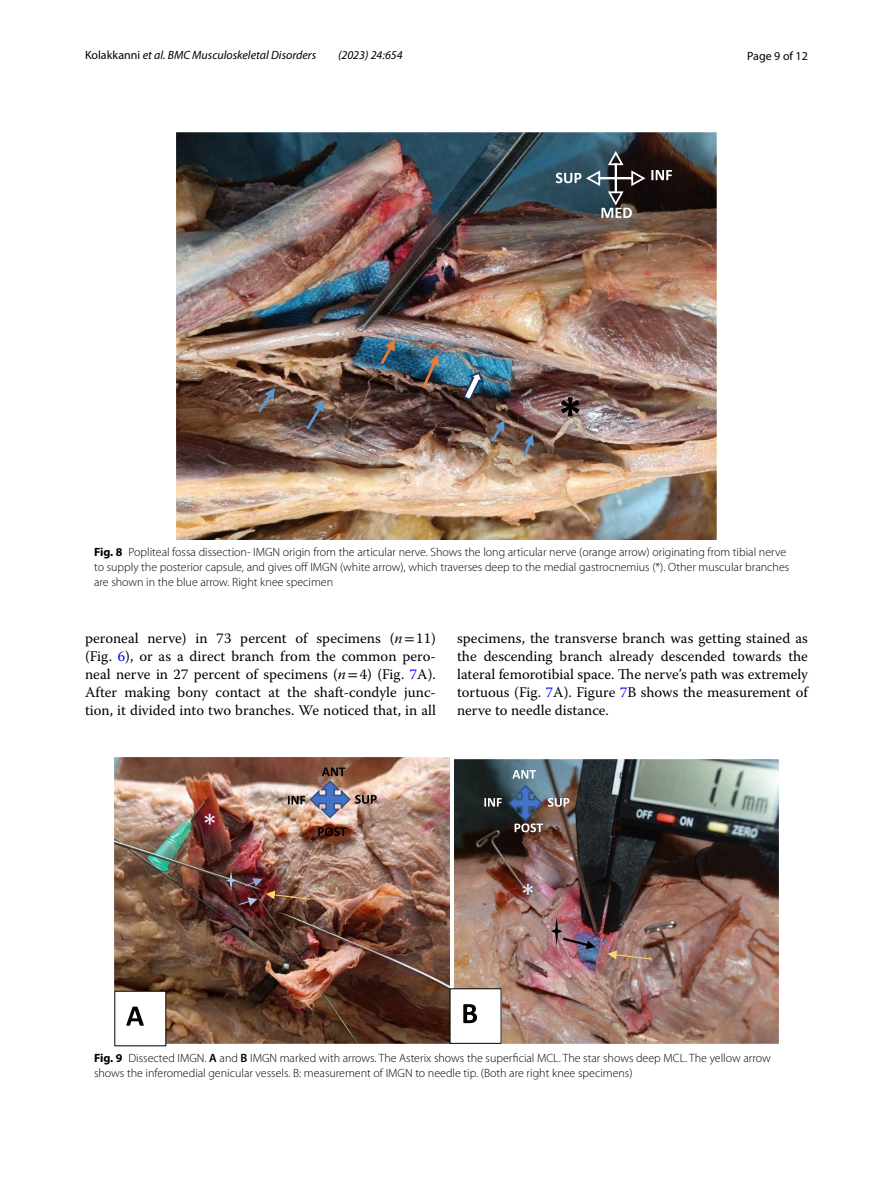
<style>
.page{position:relative;width:893px;height:1187px;background:#fff}
.page>*{position:absolute;margin:0;border:0;box-sizing:border-box;transform-origin:0 0}
.t1{font:14.7px/18px "Warnock Pro";color:#000;text-align:justify}
.t2{font:300 12px/15px "Myriad Pro";color:#000}
.t3{font:italic 12px "Myriad Pro";color:#000}
.t4{font:12px "Myriad Pro";color:#000}
.s1{font-style:normal}
.s2{font-weight:700}
.s3{font-style:italic}
.s4{font-family:"STIX"}
.s5{color:#00f}
.s6{font-weight:600}
</style>
<div class="page">
<img style="left:176px;top:133px;width:540px;height:407px">
<svg style="left:556px;top:149px;width:116px;height:69px;background:#3e464b"></svg>
<svg style="left:561px;top:397px;width:18px;height:19px"></svg>
<svg style="left:378px;top:339px;width:17px;height:28px"></svg>
<svg style="left:420px;top:354px;width:19px;height:37px"></svg>
<svg style="left:462px;top:371px;width:23px;height:31px"></svg>
<svg style="left:489px;top:420px;width:16px;height:24px"></svg>
<svg style="left:521px;top:434px;width:13px;height:26px"></svg>
<svg style="left:256px;top:387px;width:19px;height:28px"></svg>
<svg style="left:304px;top:400px;width:20px;height:32px"></svg>
<svg style="left:114px;top:757px;width:665px;height:289px"></svg>
<img style="left:115px;top:757px;width:335px;height:286px">
<img style="left:455px;top:759px;width:323px;height:284px">
<svg style="left:205px;top:813px;width:10px;height:11px"></svg>
<img style="left:226px;top:864px;width:85px;height:41px">
<svg style="left:318px;top:827px;width:29px;height:9px"></svg>
<img style="left:288px;top:767px;width:89px;height:52px">
<div style="left:115px;top:991px;width:51px;height:54px;background:#fff"></div>
<div style="left:114px;top:990px;width:52px;height:56px;border:1px solid #000"></div>
<svg style="left:126px;top:1006px;width:18px;height:19px"></svg>
<img style="left:484px;top:770px;width:85px;height:62px">
<div style="left:450px;top:988px;width:51px;height:55px;background:#fff"></div>
<svg style="left:463px;top:1004px;width:14px;height:19px"></svg>
<svg style="left:523px;top:883px;width:10px;height:11px"></svg>
<img style="left:551px;top:909px;width:45px;height:43px">
<svg style="left:608px;top:950px;width:45px;height:9px"></svg>
<p class="t3" style="left:85px;top:48px;width:233px"><span class="s1">Kolakkanni</span> et al. BMC Musculoskeletal Disorders</p>
<p class="t3" style="left:338px;top:48px;width:66px">(2023) 24:654</p>
<p class="t4" style="left:747px;top:48px;width:62px">Page 9 of 12</p>
<p class="t2" style="left:94px;top:544px;width:697px"><span class="s2">Fig. 8</span> Popliteal fossa dissection- IMGN origin from the articular nerve. Shows the long articular nerve (orange arrow) originating from tibial nerve to supply the posterior capsule, and gives off IMGN (white arrow), which traverses deep to the medial gastrocnemius (*). Other muscular branches are shown in the blue arrow. Right knee specimen</p>
<p class="t1" style="left:85px;top:629px;width:352px">peroneal nerve) in 73 percent of specimens (<span class="s3">n</span><span class="s4">=</span>11) (Fig. <span class="s5">6</span>), or as a direct branch from the common pero&shy;neal nerve in 27 percent of specimens (<span class="s3">n</span><span class="s4">=</span>4) (Fig. <span class="s5">7</span>A).<br>After making bony contact at the shaft-condyle junc&shy;tion, it divided into two branches. We noticed that, in all</p>
<p class="t1" style="left:457px;top:629px;width:352px">specimens, the transverse branch was getting stained as the descending branch already descended towards the lateral femorotibial space. The nerve’s path was extremely tortuous (Fig. <span class="s5">7</span>A). Figure <span class="s5">7</span>B shows the measurement of nerve to needle distance.</p>
<p class="t2" style="left:94px;top:1050px;width:678px"><span class="s2">Fig. 9</span> Dissected IMGN. <span class="s6">A</span> and <span class="s6">B</span> IMGN marked with arrows. The Asterix shows the superficial MCL. The star shows deep MCL. The yellow arrow shows the inferomedial genicular vessels. B: measurement of IMGN to needle tip. (Both are right knee specimens)</p>
</div>
